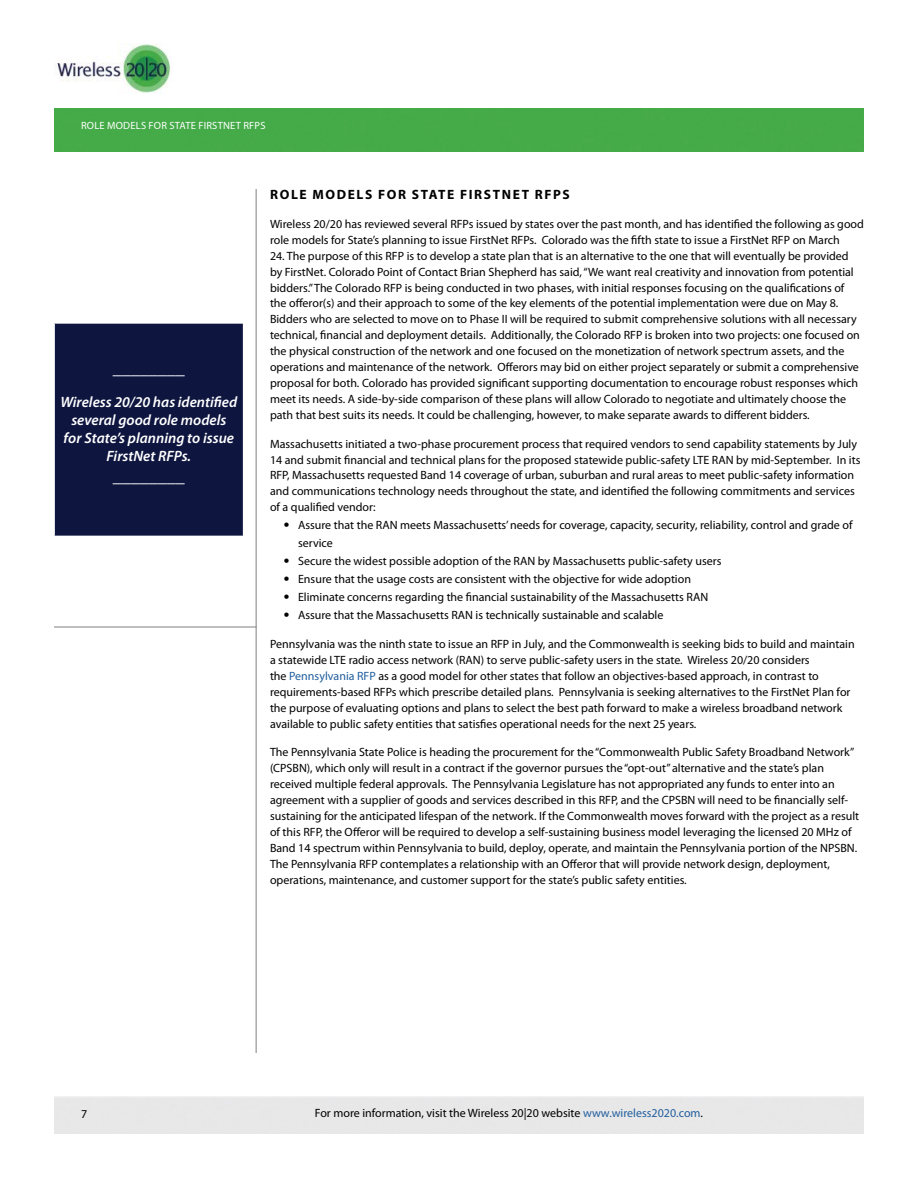
<style>
.page{position:relative;width:918px;height:1188px;background:#fff}
.page>*{position:absolute;margin:0;border:0;box-sizing:border-box;transform-origin:0 0}
.t1{font:900 18px "Myriad Pro";color:#fff}
.t2{font:italic 600 15px/18px "Myriad Pro";color:#fff;text-align:center}
.t3{font:700 13.5px "Myriad Pro";letter-spacing:.12em;color:#000}
.t4{font:12px/15.9px "Myriad Pro";color:#000}
.t5{font:10.5px "Myriad Pro";color:#fff}
.s1{font-weight:700;font-size:16.5px}
.s2{color:#215e9e}
</style>
<div class="page">
<div style="left:54px;top:108px;width:810px;height:44px;background:#45ab49"></div>
<img style="left:55px;top:44px;width:116px;height:49px">
<hr style="left:256px;top:189px;width:1px;height:864px;background:#808084">
<hr style="left:54px;top:627px;width:202px;height:1px;background:#808084">
<div style="left:54px;top:323px;width:189px;height:213px;background:#0e153f"></div>
<hr style="left:54px;top:323px;width:190px;height:1px;background:#fff">
<hr style="left:54px;top:324px;width:1px;height:212px;background:#fff">
<p class="t5" style="left:81px;top:119px;width:13px">Role</p>
<p class="t5" style="left:107px;top:119px;width:8px">models</p>
<p class="t5" style="left:149px;top:119px;width:7px">for</p>
<p class="t5" style="left:170px;top:119px;width:7px">state</p>
<p class="t5" style="left:198px;top:119px;width:7px">firstnet</p>
<p class="t5" style="left:243px;top:119px;width:7px">rfps</p>
<h1 class="t1" style="left:113px;top:358px;width:73px">________</h1>
<p class="t2" style="left:60px;top:392px;width:178px">Wireless 20/20 has identified several good role models<br>for State’s planning to issue<br>FirstNet RFPs.</p>
<h1 class="t1" style="left:113px;top:466px;width:73px">________</h1>
<p class="t3" style="left:270px;top:186px;width:301px">ROLE MODELS FOR STATE FIRSTNET RFPS</p>
<p class="t4" style="left:270px;top:216px;width:595px">Wireless 20/20 has reviewed several RFPs issued by states over the past month, and has identified the following as good role models for State’s planning to issue FirstNet RFPs. Colorado was the fifth state to issue a FirstNet RFP on March</p>
<p class="t4" style="left:270px;top:248px;width:591px">24. The purpose of this RFP is to develop a state plan that is an alternative to the one that will eventually be provided by FirstNet. Colorado Point of Contact Brian Shepherd has said, “We want real creativity and innovation from potential bidders.” The Colorado RFP is being conducted in two phases, with initial responses focusing on the qualifications of the offeror(s) and their approach to some of the key elements of the potential implementation were due on May 8.<br>Bidders who are selected to move on to Phase II will be required to submit comprehensive solutions with all necessary technical, financial and deployment details. Additionally, the Colorado RFP is broken into two projects: one focused on the physical construction of the network and one focused on the monetization of network spectrum assets, and the operations and maintenance of the network. Offerors may bid on either project separately or submit a comprehensive proposal for both. Colorado has provided significant supporting documentation to encourage robust responses which meet its needs. A side-by-side comparison of these plans will allow Colorado to negotiate and ultimately choose the path that best suits its needs. It could be challenging, however, to make separate awards to different bidders.</p>
<p class="t4" style="left:270px;top:435px;width:592px">Massachusetts initiated a two-phase procurement process that required vendors to send capability statements by July 14 and submit financial and technical plans for the proposed statewide public-safety LTE RAN by mid-September. In its RFP, Massachusetts requested Band 14 coverage of urban, suburban and rural areas to meet public-safety information and communications technology needs throughout the state, and identified the following commitments and services of a qualified vendor:</p>
<p class="t4" style="left:298px;top:516px;width:556px;line-height:18px;text-indent:-14px"><span class="s1">•</span> Assure that the RAN meets Massachusetts’ needs for coverage, capacity, security, reliability, control and grade of service</p>
<p class="t4" style="left:284px;top:553px;width:439px"><span class="s1">•</span> Secure the widest possible adoption of the RAN by Massachusetts public-safety users</p>
<p class="t4" style="left:284px;top:571px;width:409px"><span class="s1">•</span> Ensure that the usage costs are consistent with the objective for wide adoption</p>
<p class="t4" style="left:284px;top:589px;width:426px"><span class="s1">•</span> Eliminate concerns regarding the financial sustainability of the Massachusetts RAN</p>
<p class="t4" style="left:284px;top:607px;width:381px"><span class="s1">•</span> Assure that the Massachusetts RAN is technically sustainable and scalable</p>
<p class="t4" style="left:270px;top:636px;width:586px">Pennsylvania was the ninth state to issue an RFP in July, and the Commonwealth is seeking bids to build and maintain a statewide LTE radio access network (RAN) to serve public-safety users in the state. Wireless 20/20 considers<br>the <span class="s2">Pennsylvania RFP</span> as a good model for other states that follow an objectives-based approach, in contrast to requirements-based RFPs which prescribe detailed plans. Pennsylvania is seeking alternatives to the FirstNet Plan for the purpose of evaluating options and plans to select the best path forward to make a wireless broadband network available to public safety entities that satisfies operational needs for the next 25 years.</p>
<p class="t4" style="left:270px;top:744px;width:591px">The Pennsylvania State Police is heading the procurement for the “Commonwealth Public Safety Broadband Network” (CPSBN), which only will result in a contract if the governor pursues the “opt-out” alternative and the state’s plan received multiple federal approvals. The Pennsylvania Legislature has not appropriated any funds to enter into an agreement with a supplier of goods and services described in this RFP, and the CPSBN will need to be financially self&shy;sustaining for the anticipated lifespan of the network. If the Commonwealth moves forward with the project as a result of this RFP, the Offeror will be required to develop a self-sustaining business model leveraging the licensed 20 MHz of Band 14 spectrum within Pennsylvania to build, deploy, operate, and maintain the Pennsylvania portion of the NPSBN.<br>The Pennsylvania RFP contemplates a relationship with an Offeror that will provide network design, deployment, operations, maintenance, and customer support for the state’s public safety entities.</p>
<p class="t4" style="left:81px;top:1105px;width:8px">7</p>
<p class="t4" style="left:315px;top:1105px;width:390px">For more information, visit the Wireless 20|20 website <span class="s2">www.wireless2020.com</span>.</p>
</div>
